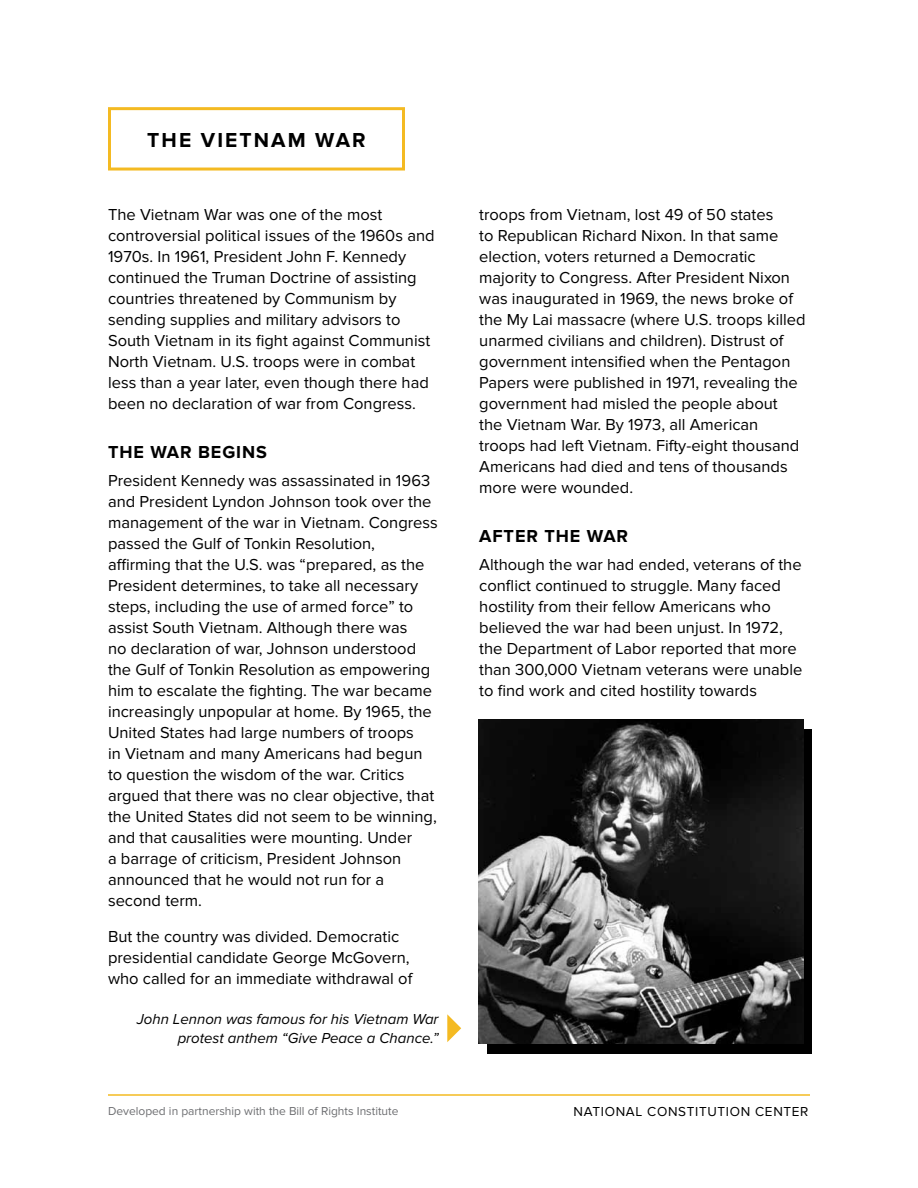
<style>
.page{position:relative;width:918px;height:1188px;background:#fff}
.page>*{position:absolute;margin:0;border:0;box-sizing:border-box;transform-origin:0 0}
.t1{font:700 21px "Proxima Nova";letter-spacing:.1em;color:#000}
.t2{font:700 18px "Proxima Nova";letter-spacing:.05em;color:#000}
.t3{font:16.5px/21px "Proxima Nova";color:#000}
.t4{font:italic 15px/19.5px "Proxima Nova";color:#000;text-align:right}
.t5{font:13.5px "Proxima Nova";letter-spacing:.05em;color:#000}
.t6{font:12px "Proxima Nova";color:#6d6e71}
</style>
<div class="page">
<hr style="left:108px;top:1094px;width:702px;height:2px;background:#f4ba22">
<div style="left:108px;top:107px;width:297px;height:64px;border:3px solid #f4ba22"></div>
<div style="left:487px;top:729px;width:325px;height:324px;background:#000"></div>
<img style="left:479px;top:719px;width:325px;height:325px">
<svg style="left:447px;top:1014px;width:14px;height:28px"></svg>
<p class="t1" style="left:147px;top:128px;width:157px">THE VIETNAMW</p>
<p class="t1" style="left:336px;top:128px;width:26px">AR</p>
<p class="t3" style="left:108px;top:204px;width:328px">The Vietnam War was one of the most controversial political issues of the 1960s and 1970s. I n 1961, President John F. Kennedy continued the Truman Doctrine of assisting countries threatened by Communism by sending supplies and military advisors to South Vietnam in its fight against Communist North Vietnam. U.S. troops were in combat less than a year later, even though there had been no declaration of war from Congress.</p>
<p class="t2" style="left:108px;top:441px;width:139px">THE WAR BEGINS</p>
<p class="t3" style="left:108px;top:470px;width:331px">President Kennedy was assassinated in 1963 and President Lyndon Johnson took over the management of the war in Vietnam. Congress passed the Gulf of Tonkin Resolution, affirming that the U.S. was “prepared, as the President determines, to take all necessary steps, including the use of armed force” to assist South Vietnam. Although there was<br>no declaration of war, Johnson understood the Gulf of Tonkin Resolution as empowering him to escalate the fighting. The war became increasingly unpopular at home. By 1965, the U nited States had large numbers of troops<br>in Vietnam and many Americans had begun to question the wisdom of the war. Critics argued that there was no clear objective, that the U nited States did not seem to be winning, and that causalities were mounting. U nder<br>a barrage of criticism, President Johnson announced that he would not run for a second term.</p>
<p class="t3" style="left:108px;top:926px;width:306px">But the country was divided. Democratic presidential candidate George McGovern, who called for an immediate withdrawal of</p>
<p class="t4" style="left:137px;top:1009px;width:303px">John Lennon was famous for his Vietnam War protest anthem “Give Peace a Chance.”</p>
<p class="t3" style="left:479px;top:204px;width:328px">troops from Vietnam, lost 49 of 50 states<br>to Republican Richard Nixon. I n that same election, voters returned a Democratic majority to Congress. After President Nixon was inaugurated in 1969, the news broke of the My Lai massacre (where U.S. troops killed unarmed civilians and children). Distrust of government intensified when the Pentagon Papers were published in 1971, revealing the government had misled the people about<br>the Vietnam War. By 1973, all American troops had left Vietnam. Fifty-eight thousand Americans had died and tens of thousands more were wounded.</p>
<p class="t2" style="left:479px;top:525px;width:145px">AFTER THE WAR</p>
<p class="t3" style="left:479px;top:554px;width:325px">Although the war had ended, veterans of the conflict continued to struggle. Many faced hostility from their fellow Americans who believed the war had been unjust. I n 1972, the Department of Labor reported that more than 300,000 Vietnam veterans were unable to find work and cited hostility towards</p>
<p class="t6" style="left:108px;top:1105px;width:292px">Developed in partnership with the Bill of Rights I nstitute</p>
<p class="t5" style="left:574px;top:1104px;width:236px">National Constitution Center</p>
</div>
